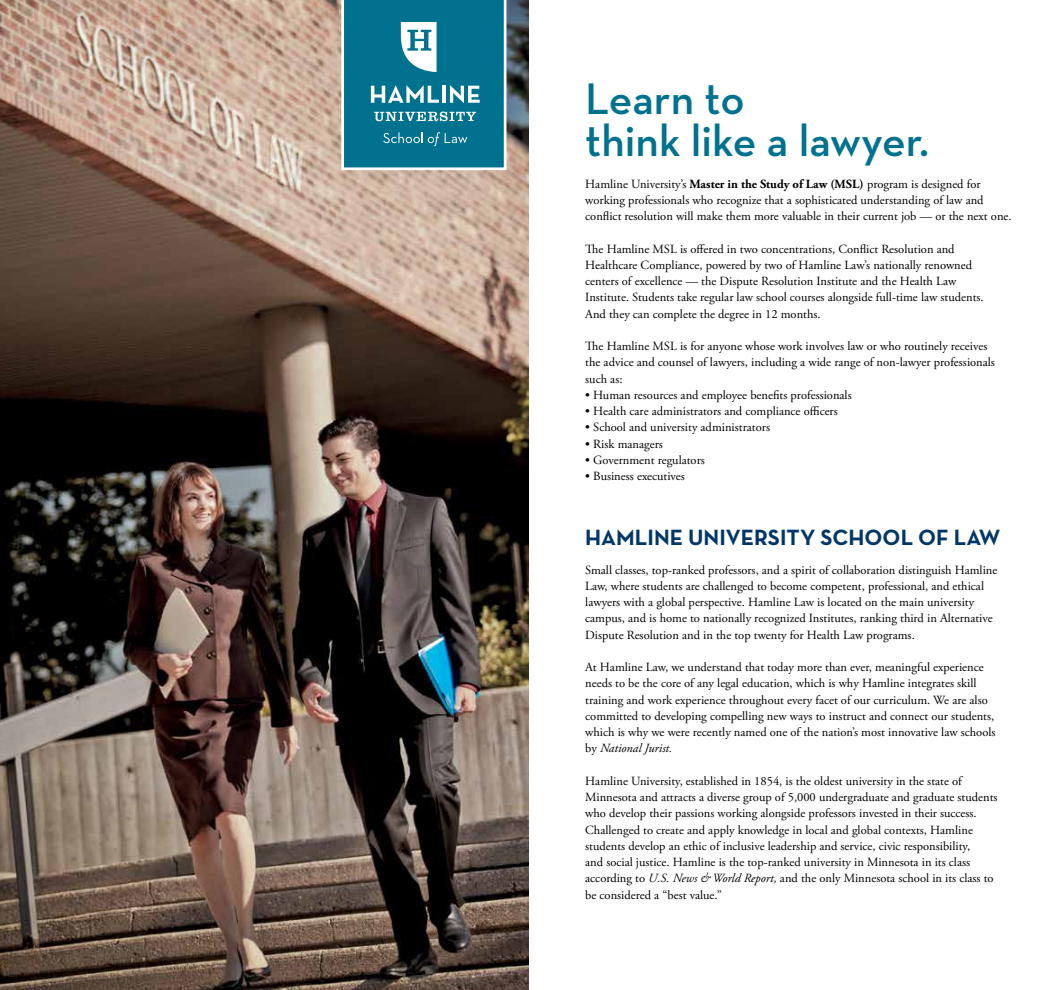
<style>
.page{position:relative;width:1058px;height:990px;background:#fff}
.page>*{position:absolute;margin:0;border:0;box-sizing:border-box;transform-origin:0 0}
.t1{font:600 45px/42.5px "Neutraface Text";color:#00728f}
.t2{font:700 22.5px "Neutraface Text";color:#003768}
.t3{font:12.5px/16.2px "Adobe Garamond Pro";color:#000}
.s1{font-weight:700}
.s2{font-style:italic}
</style>
<div class="page">
<img style="left:0;top:0;width:529px;height:990px">
<svg style="left:341px;top:0;width:165px;height:170px;background:#24869e"></svg>
<h1 class="t1" style="left:585px;top:77px;width:345px">Learn to<br>think like a lawyer.</h1>
<p class="t3" style="left:585px;top:176px;width:428px">Hamline University’s <span class="s1">Master in the Study of Law (MSL)</span> program is designed for working professionals who recognize that a sophisticated understanding of law and conflict resolution will make them more valuable in their current job — or the next one.</p>
<p class="t3" style="left:585px;top:241px;width:400px">The Hamline MSL is offered in two concentrations, Conflict Resolution and Healthcare Compliance, powered by two of Hamline Law’s nationally renowned centers of excellence — the Dispute Resolution Institute and the Health Law Institute. Students take regular law school courses alongside full-time law students.<br>And they can complete the degree in 12 months.</p>
<p class="t3" style="left:585px;top:338px;width:411px">The Hamline MSL is for anyone whose work involves law or who routinely receives the advice and counsel of lawyers, including a wide range of non-lawyer professionals such as:</p>
<p class="t3" style="left:585px;top:387px;width:268px">• Human resources and employee benefits professionals</p>
<p class="t3" style="left:585px;top:403px;width:254px">• Health care administrators and compliance officers</p>
<p class="t3" style="left:585px;top:420px;width:186px">• School and university administrators</p>
<p class="t3" style="left:585px;top:436px;width:79px">• Risk managers</p>
<p class="t3" style="left:585px;top:452px;width:121px">• Government regulators</p>
<p class="t3" style="left:585px;top:468px;width:101px">• Business executives</p>
<h2 class="t2" style="left:585px;top:523px;width:31px">HAMLINE</h2>
<h2 class="t2" style="left:688px;top:523px;width:66px">UNIVERSITY</h2>
<h2 class="t2" style="left:820px;top:523px;width:45px">SCHOOL</h2>
<h2 class="t2" style="left:918px;top:523px;width:66px">OF LAW</h2>
<p class="t3" style="left:585px;top:562px;width:413px">Small classes, top-ranked professors, and a spirit of collaboration distinguish Hamline Law, where students are challenged to become competent, professional, and ethical lawyers with a global perspective. Hamline Law is located on the main university campus, and is home to nationally recognized Institutes, ranking third in Alternative Dispute Resolution and in the top twenty for Health Law programs.</p>
<p class="t3" style="left:585px;top:660px;width:412px">At Hamline Law, we understand that today more than ever, meaningful experience needs to be the core of any legal education, which is why Hamline integrates skill training and work experience throughout every facet of our curriculum. We are also committed to developing compelling new ways to instruct and connect our students, which is why we were recently named one of the nation’s most innovative law schools by <span class="s2">National Jurist.</span></p>
<p class="t3" style="left:585px;top:773px;width:414px">Hamline University, established in 1854, is the oldest university in the state of Minnesota and attracts a diverse group of 5,000 undergraduate and graduate students who develop their passions working alongside professors invested in their success.<br>Challenged to create and apply knowledge in local and global contexts, Hamline students develop an ethic of inclusive leadership and service, civic responsibility,<br>and social justice. Hamline is the top-ranked university in Minnesota in its class according to <span class="s2">U.S. News &amp; World Report,</span> and the only Minnesota school in its class to be considered a “best value.”</p>
</div>
